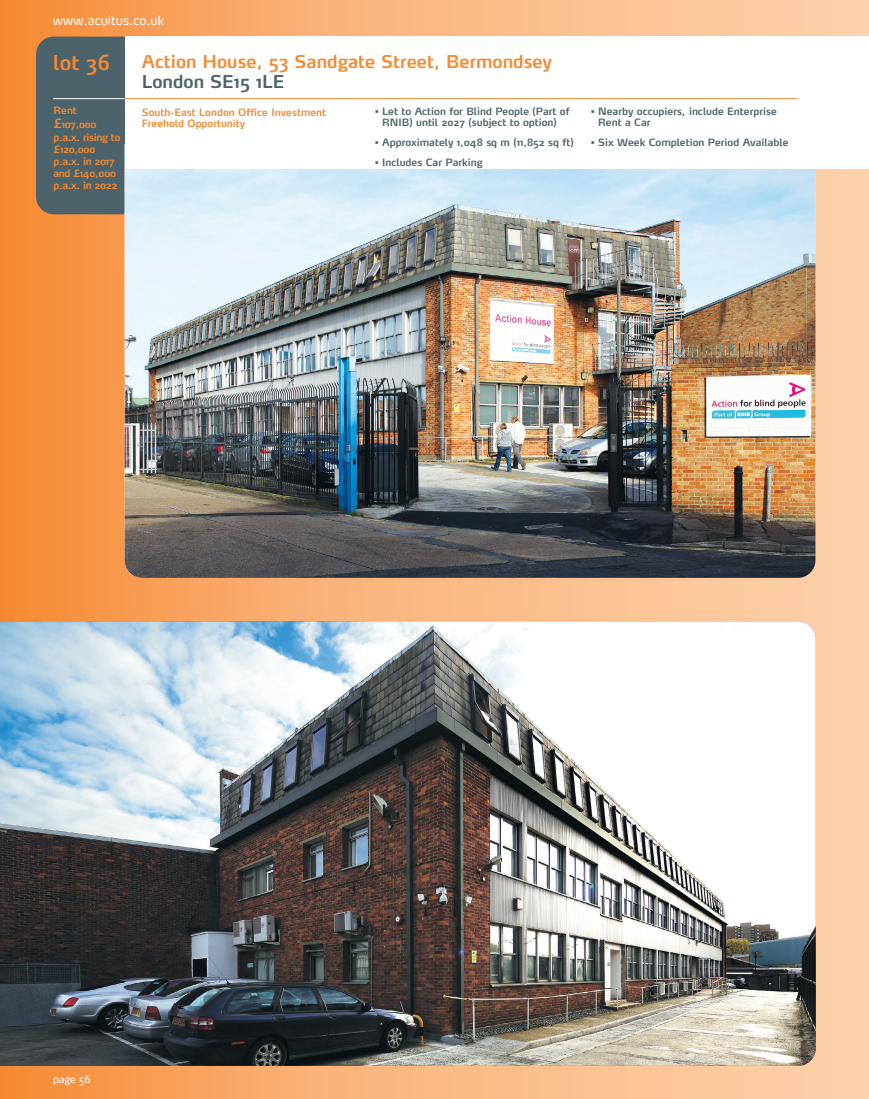
<style>
.page{position:relative;width:869px;height:1099px;background:#fff}
.page>*{position:absolute;margin:0;border:0;box-sizing:border-box;transform-origin:0 0}
.t1{font:600 20px "Max";color:#f58930}
.t2{font:600 17.5px "Max";color:#f58930}
.t3{font:600 17.5px "Max";color:#4c636b}
.t4{font:12.5px "Max";color:#fff}
.t5{font:600 10px/11.2px "Max";color:#4c636b;text-align:center}
.t6{font:600 10px/12px "Max";letter-spacing:-.03em;color:#f58930}
.t7{font:600 10px/11.2px "Max";color:#f58930}
.t8{font:10px "Max";color:#fff}
.s1{font-size:12.5px}
</style>
<div class="page">
<div style="left:293px;top:1px;width:575px;height:1097px;background:linear-gradient(to right,#f8b076,#fcd1ac)"></div>
<div style="left:2px;top:1px;width:291px;height:1097px;background:linear-gradient(to right,#f58a32,#f6ad74)"></div>
<hr style="left:0;top:1px;width:2px;height:1097px;background:#f58930">
<div style="left:36px;top:37px;width:104px;height:177px;background:#4c636b;border-radius:18px"></div>
<img style="left:125px;top:128px;width:690px;height:450px;border-radius:18px">
<img style="left:0;top:621px;width:815px;height:444px">
<div style="left:125px;top:37px;width:743px;height:132px;background:#fff"></div>
<hr style="left:53px;top:98px;width:72px;height:1px;background:#fff">
<hr style="left:125px;top:98px;width:672px;height:1px;background:#f58930">
<p class="t4" style="left:53px;top:15px;width:113px">www.acuitus.co.uk</p>
<h1 class="t1" style="left:53px;top:53px;width:58px">lot 36</h1>
<p class="t6" style="left:53px;top:104px;width:68px;line-height:13.5px">Rent <span class="s1">£</span>107,000 p.a.x. rising to</p>
<p class="t6" style="left:53px;top:144px;width:65px">£120,000 p.a.x. in 2017 and £140,000 p.a.x. in 2022</p>
<h2 class="t2" style="left:142px;top:54px;width:411px">Action House, 53 Sandgate Street, Bermondsey</h2>
<h2 class="t3" style="left:142px;top:73px;width:144px">London SE15 1LE</h2>
<p class="t7" style="left:142px;top:107px;width:186px">South-East London Office Investment<br>Freehold Opportunity</p>
<p class="t5" style="left:374px;top:106px;width:196px">• Let to Action for Blind People (Part of<br>RNIB) until 2027 (subject to option)</p>
<p class="t5" style="left:374px;top:138px;width:200px">• Approximately 1,048 sq m (11,852 sq ft)</p>
<p class="t5" style="left:374px;top:158px;width:109px">• Includes Car Parking</p>
<p class="t5" style="left:598px;top:106px;width:180px;text-align:left;text-indent:-8px">• Nearby occupiers, include Enterprise<br>Rent a Car</p>
<p class="t5" style="left:590px;top:138px;width:199px">• Six Week Completion Period Available</p>
<p class="t8" style="left:53px;top:1074px;width:39px">page 56</p>
</div>
